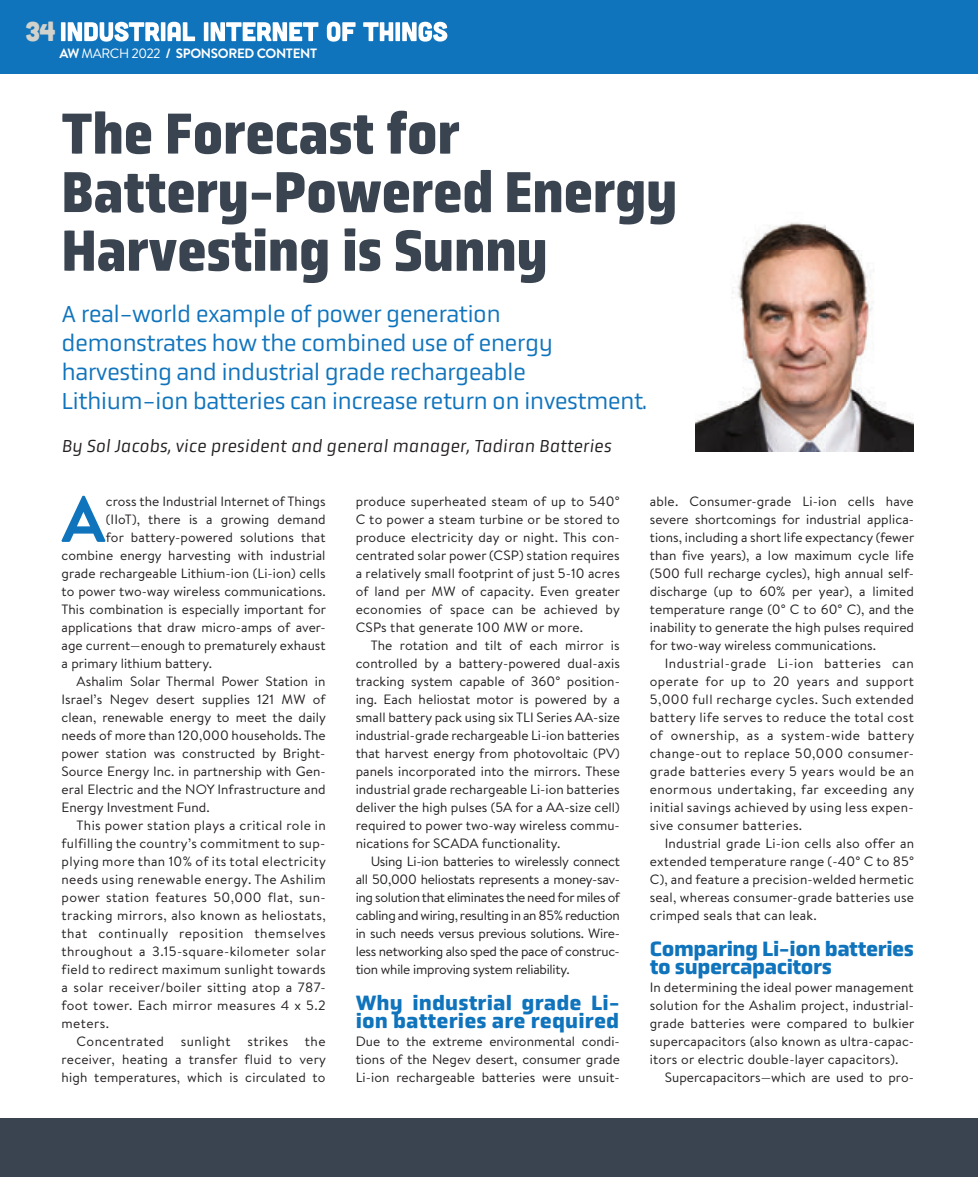
<style>
.page{position:relative;width:978px;height:1177px;background:#fff}
.page>*{position:absolute;margin:0;border:0;box-sizing:border-box;transform-origin:0 0}
.t1{font:700 64.95px "Brandon Text";color:#1074bc}
.t2{font:700 58.5px/58.5px "Obvia Narrow";color:#3a4451}
.t3{font:27px "Cubano";color:#d1d2cc}
.t4{font:24px/28.8px "Obvia";letter-spacing:-.025em;color:#1074bc}
.t5{font:700 21px/18px "Obvia";letter-spacing:.005em;color:#1074bc}
.t6{font:700 21px/18px "Obvia";letter-spacing:-.02em;color:#1074bc}
.t7{font:italic 18px "Obvia";color:#231f20}
.t8{font:13.5px/18px "Brandon Text";letter-spacing:.01em;color:#231f20;text-align:justify}
.t9{font:13.5px "Brandon Text";letter-spacing:.03em;color:#231f20}
.t10{font:13.5px "Brandon Text";letter-spacing:.04em;color:#231f20}
.t11{font:13.5px "Brandon Text";letter-spacing:.035em;color:#231f20}
.t12{font:700 13.5px "Brandon Text";letter-spacing:-.025em;color:#fff}
.s1{font-weight:400}
</style>
<div class="page">
<div style="left:0;top:0;width:974px;height:74px;background:#1074bc"></div>
<div style="left:0;top:1118px;width:974px;height:58px;background:#3a4451"></div>
<hr style="left:974px;top:0;width:3px;height:74px;background:#1074bc">
<hr style="left:974px;top:1118px;width:3px;height:58px;background:#3a4451">
<svg style="left:61px;top:22px;width:386px;height:20px"></svg>
<img style="left:695px;top:222px;width:219px;height:230px">
<h3 class="t3" style="left:25px;top:14px;width:32px">34</h3>
<p class="t12" style="left:60px;top:43px;width:259px">AW <span class="s1">MARCH 2022</span> / SPONSORED CONTENT</p>
<h2 class="t2" style="left:62px;top:104px;width:617px">The Forecast for<br>Battery-Powered Energy<br>Harvesting is Sunny</h2>
<h3 class="t4" style="left:62px;top:300px;width:587px">A real-world example of power generation demonstrates how the combined use of energy harvesting and industrial grade rechargeable Lithium-ion batteries can increase return on investment.</h3>
<h3 class="t7" style="left:62px;top:435px;width:551px">By Sol Jacobs, vice president and general manager, Tadiran Batteries</h3>
<h1 class="t1" style="left:62px;top:474px;width:45px">A</h1>
<p class="t8" style="left:106px;top:491px;width:221px">cross the Industrial Internet of Things</p>
<p class="t8" style="left:356px;top:491px;width:266px">produce superheated steam of up to 540° C to power a steam turbine or be stored to produce electricity day or night. This con&shy;centrated solar power (CSP) station requires a relatively small footprint of just 5-10 acres of land per MW of capacity. Even greater economies of space can be achieved by CSPs that generate 100 MW or more.</p>
<p class="t8" style="left:356px;top:635px;width:266px;text-indent:15px">The rotation and tilt of each mirror is controlled by a battery-powered dual-axis tracking system capable of 360° position&shy;ing. Each heliostat motor is powered by a small battery pack using six TLI Series AA-size industrial-grade rechargeable Li-ion batteries that harvest energy from photovoltaic (PV) panels incorporated into the mirrors. These industrial grade rechargeable Li-ion batteries deliver the high pulses (5A for a AA-size cell) required to power two-way wireless commu&shy;nications for SCADA functionality.</p>
<p class="t8" style="left:356px;top:851px;width:266px;text-indent:15px">Using Li-ion batteries to wirelessly connect all 50,000 heliostats represents a money-sav&shy;ing solution that eliminates the need for miles of cabling and wiring, resulting in an 85% reduction in such needs versus previous solutions. Wire&shy;less networking also sped the pace of construc&shy;tion while improving system reliability.</p>
<h3 class="t5" style="left:356px;top:993px;width:266px">Why industrial grade Li&shy;ion batteries are required</h3>
<p class="t8" style="left:356px;top:1031px;width:266px">Due to the extreme environmental condi&shy;tions of the Negev desert, consumer grade Li-ion rechargeable batteries were unsuit-</p>
<p class="t8" style="left:650px;top:491px;width:266px">able. Consumer-grade Li-ion cells have severe shortcomings for industrial applica&shy;tions, including a short life expectancy (fewer than five years), a low maximum cycle life (500 full recharge cycles), high annual self&shy;discharge (up to 60% per year), a limited temperature range (0° C to 60° C), and the inability to generate the high pulses required for two-way wireless communications.</p>
<p class="t8" style="left:650px;top:653px;width:266px;text-indent:15px">Industrial-grade Li-ion batteries can operate for up to 20 years and support 5,000 full recharge cycles. Such extended battery life serves to reduce the total cost of ownership, as a system-wide battery change-out to replace 50,000 consumer&shy;grade batteries every 5 years would be an enormous undertaking, far exceeding any initial savings achieved by using less expen&shy;sive consumer batteries.</p>
<p class="t8" style="left:650px;top:833px;width:266px;text-indent:15px">Industrial grade Li-ion cells also offer an extended temperature range (-40° C to 85° C), and feature a precision-welded hermetic seal, whereas consumer-grade batteries use crimped seals that can leak.</p>
<h3 class="t6" style="left:650px;top:939px;width:266px">Comparing Li-ion batteries to supercapacitors</h3>
<p class="t8" style="left:650px;top:977px;width:266px">In determining the ideal power management solution for the Ashalim project, industrial&shy;grade batteries were compared to bulkier supercapacitors (also known as ultra-capac&shy;itors or electric double-layer capacitors).</p>
<p class="t8" style="left:665px;top:1067px;width:251px">Supercapacitors—which are used to pro-</p>
<p class="t8" style="left:106px;top:509px;width:221px">(IIoT), there is a growing demand</p>
<p class="t8" style="left:106px;top:527px;width:221px">for battery-powered solutions that</p>
<p class="t8" style="left:62px;top:545px;width:265px">combine energy harvesting with industrial</p>
<p class="t8" style="left:62px;top:563px;width:266px">grade rechargeable Lithium-ion (Li-ion) cells</p>
<p class="t8" style="left:62px;top:581px;width:266px">to power two-way wireless communications.</p>
<p class="t8" style="left:62px;top:599px;width:266px">This combination is especially important for</p>
<p class="t8" style="left:62px;top:617px;width:266px">applications that draw micro-amps of aver-</p>
<p class="t8" style="left:62px;top:635px;width:266px">age current—enough to prematurely exhaust</p>
<p class="t8" style="left:62px;top:653px;width:152px">a primary lithium battery.</p>
<p class="t8" style="left:77px;top:671px;width:250px">Ashalim Solar Thermal Power Station in</p>
<p class="t8" style="left:62px;top:689px;width:265px">Israel’s Negev desert supplies 121 MW of</p>
<p class="t8" style="left:62px;top:707px;width:266px">clean, renewable energy to meet the daily</p>
<p class="t8" style="left:62px;top:725px;width:266px">needs of more than 120,000 households. The</p>
<p class="t8" style="left:62px;top:743px;width:265px">power station was constructed by Bright-</p>
<p class="t8" style="left:62px;top:761px;width:266px">Source Energy Inc. in partnership with Gen-</p>
<p class="t8" style="left:62px;top:779px;width:266px">eral Electric and the NOY Infrastructure and</p>
<p class="t8" style="left:62px;top:797px;width:150px">Energy Investment Fund.</p>
<p class="t9" style="left:77px;top:815px;width:251px">This power station plays a critical role in</p>
<p class="t8" style="left:62px;top:833px;width:265px">fulfilling the country’s commitment to sup-</p>
<p class="t8" style="left:62px;top:851px;width:266px">plying more than 10% of its total electricity</p>
<p class="t9" style="left:62px;top:869px;width:266px">needs using renewable energy. The Ashilim</p>
<p class="t9" style="left:62px;top:887px;width:266px">power station features 50,000 flat, sun-</p>
<p class="t9" style="left:62px;top:905px;width:266px">tracking mirrors, also known as heliostats,</p>
<p class="t10" style="left:62px;top:923px;width:266px">that continually reposition themselves</p>
<p class="t9" style="left:62px;top:941px;width:266px">throughout a 3.15-square-kilometer solar</p>
<p class="t8" style="left:62px;top:959px;width:266px">field to redirect maximum sunlight towards</p>
<p class="t9" style="left:62px;top:977px;width:266px">a solar receiver/boiler sitting atop a 787-</p>
<p class="t9" style="left:62px;top:995px;width:266px">foot tower. Each mirror measures 4 x 5.2</p>
<p class="t8" style="left:62px;top:1013px;width:49px">meters.</p>
<p class="t11" style="left:77px;top:1031px;width:250px">Concentrated sunlight strikes the</p>
<p class="t8" style="left:62px;top:1049px;width:266px">receiver, heating a transfer fluid to very</p>
<p class="t8" style="left:62px;top:1067px;width:265px">high temperatures, which is circulated to</p>
</div>
